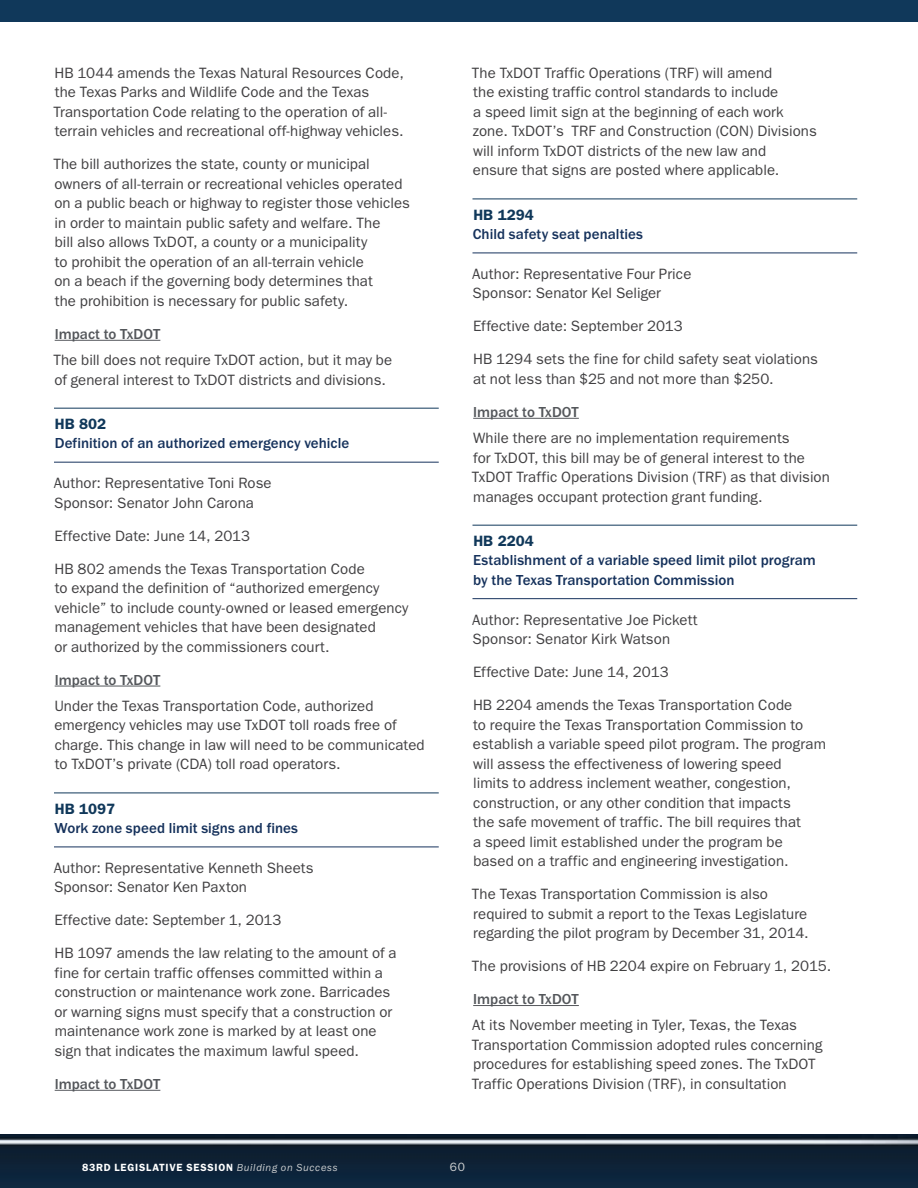
<style>
.page{position:relative;width:918px;height:1188px;background:#fff}
.page>*{position:absolute;margin:0;border:0;box-sizing:border-box;transform-origin:0 0}
.t1{font:15px/19.5px "ITC Franklin Gothic Std";letter-spacing:.005em;color:#414042}
.t2{font:500 15px/19.5px "ITC Franklin Gothic Std";color:#16325c}
.t3{font:500 15px "ITC Franklin Gothic Std";color:#54575b}
.t4{font:600 15px "ITC Franklin Gothic Std";color:#10385a}
.t5{font:12px "ITC Franklin Gothic Std";color:#cfd1d2}
.t6{font:600 10.5px "ITC Franklin Gothic Std";letter-spacing:.07em;color:#fff}
.s1{font-weight:400;font-style:italic;color:#cfd1d2}
</style>
<div class="page">
<div style="left:0;top:0;width:918px;height:22px;background:#10385a"></div>
<img style="left:0;top:1134px;width:918px;height:54px">
<hr style="left:55px;top:340px;width:105px;height:1px;background:#54575b">
<hr style="left:54px;top:408px;width:385px;height:1px;background:#10385a">
<hr style="left:54px;top:462px;width:385px;height:1px;background:#16325c">
<hr style="left:55px;top:686px;width:105px;height:1px;background:#54575b">
<hr style="left:54px;top:793px;width:385px;height:1px;background:#10385a">
<hr style="left:54px;top:847px;width:385px;height:1px;background:#16325c">
<hr style="left:55px;top:1090px;width:105px;height:1px;background:#54575b">
<hr style="left:472px;top:199px;width:385px;height:1px;background:#10385a">
<hr style="left:472px;top:253px;width:385px;height:1px;background:#16325c">
<hr style="left:473px;top:418px;width:106px;height:1px;background:#54575b">
<hr style="left:472px;top:525px;width:385px;height:1px;background:#10385a">
<hr style="left:472px;top:598px;width:385px;height:1px;background:#16325c">
<hr style="left:473px;top:1005px;width:106px;height:1px;background:#54575b">
<p class="t1" style="left:53px;top:63px;width:352px">HB 1044 amends the Texas Natural Resources Code, the Texas Parks and Wildlife Code and the Texas Transportation Code relating to the operation of all&shy;terrain vehicles and recreational off-highway vehicles.</p>
<p class="t1" style="left:53px;top:155px;width:358px">The bill authorizes the state, county or municipal owners of all-terrain or recreational vehicles operated on a public beach or highway to register those vehicles in order to maintain public safety and welfare. The<br>bill also allows TxDOT, a county or a municipality<br>to prohibit the operation of an all-terrain vehicle<br>on a beach if the governing body determines that<br>the prohibition is necessary for public safety.</p>
<p class="t3" style="left:55px;top:325px;width:89px">Impact to TxDOT</p>
<p class="t1" style="left:53px;top:350px;width:340px">The bill does not require TxDOT action, but it may be of general interest to TxDOT districts and divisions.</p>
<p class="t4" style="left:55px;top:415px;width:53px">HB 802</p>
<p class="t2" style="left:55px;top:434px;width:296px">Definition of an authorized emergency vehicle</p>
<p class="t1" style="left:54px;top:473px;width:219px">Author: Representative Toni Rose<br>Sponsor: Senator John Carona</p>
<p class="t1" style="left:55px;top:526px;width:197px">Effective Date: June 14, 2013</p>
<p class="t1" style="left:54px;top:559px;width:355px">HB 802 amends the Texas Transportation Code<br>to expand the definition of “authorized emergency vehicle” to include county-owned or leased emergency management vehicles that have been designated<br>or authorized by the commissioners court.</p>
<p class="t3" style="left:55px;top:671px;width:89px">Impact to TxDOT</p>
<p class="t1" style="left:54px;top:696px;width:372px">Under the Texas Transportation Code, authorized emergency vehicles may use TxDOT toll roads free of charge. This change in law will need to be communicated to TxDOT’s private (CDA) toll road operators.</p>
<p class="t4" style="left:55px;top:800px;width:62px">HB 1097</p>
<p class="t2" style="left:54px;top:818px;width:245px">Work zone speed limit signs and fines</p>
<p class="t1" style="left:54px;top:858px;width:261px">Author: Representative Kenneth Sheets<br>Sponsor: Senator Ken Paxton</p>
<p class="t1" style="left:55px;top:911px;width:229px">Effective date: September 1, 2013</p>
<p class="t1" style="left:54px;top:944px;width:344px">HB 1097 amends the law relating to the amount of a fine for certain traffic offenses committed within a construction or maintenance work zone. Barricades or warning signs must specify that a construction or maintenance work zone is marked by at least one sign that indicates the maximum lawful speed.</p>
<p class="t3" style="left:55px;top:1075px;width:89px">Impact to TxDOT</p>
<p class="t1" style="left:472px;top:63px;width:346px">The TxDOT Traffic Operations (TRF) will amend<br>the existing traffic control standards to include<br>a speed limit sign at the beginning of each work zone. TxDOT’s TRF and Construction (CON) Divisions will inform TxDOT districts of the new law and<br>ensure that signs are posted where applicable.</p>
<p class="t4" style="left:473px;top:206px;width:62px">HB 1294</p>
<p class="t2" style="left:473px;top:224px;width:172px">Child safety seat penalties</p>
<p class="t1" style="left:472px;top:264px;width:221px">Author: Representative Four Price<br>Sponsor: Senator Kel Seliger</p>
<p class="t1" style="left:473px;top:317px;width:211px">Effective date: September 2013</p>
<p class="t1" style="left:473px;top:350px;width:346px">HB 1294 sets the fine for child safety seat violations at not less than $25 and not more than $250.</p>
<p class="t3" style="left:473px;top:403px;width:89px">Impact to TxDOT</p>
<p class="t1" style="left:472px;top:428px;width:359px">While there are no implementation requirements<br>for TxDOT, this bill may be of general interest to the TxDOT Traffic Operations Division (TRF) as that division manages occupant protection grant funding.</p>
<p class="t4" style="left:473px;top:532px;width:62px">HB 2204</p>
<p class="t2" style="left:473px;top:551px;width:344px">Establishment of a variable speed limit pilot program by the Texas Transportation Commission</p>
<p class="t1" style="left:472px;top:610px;width:227px">Author: Representative Joe Pickett<br>Sponsor: Senator Kirk Watson</p>
<p class="t1" style="left:473px;top:662px;width:197px">Effective Date: June 14, 2013</p>
<p class="t1" style="left:473px;top:695px;width:355px">HB 2204 amends the Texas Transportation Code<br>to require the Texas Transportation Commission to establish a variable speed pilot program. The program will assess the effectiveness of lowering speed<br>limits to address inclement weather, congestion, construction, or any other condition that impacts<br>the safe movement of traffic. The bill requires that<br>a speed limit established under the program be based on a traffic and engineering investigation.</p>
<p class="t1" style="left:472px;top:884px;width:338px">The Texas Transportation Commission is also required to submit a report to the Texas Legislature regarding the pilot program by December 31, 2014.</p>
<p class="t1" style="left:472px;top:956px;width:361px">The provisions of HB 2204 expire on February 1, 2015.</p>
<p class="t3" style="left:473px;top:991px;width:89px">Impact to TxDOT</p>
<p class="t1" style="left:472px;top:1016px;width:352px">At its November meeting in Tyler, Texas, the Texas Transportation Commission adopted rules concerning procedures for establishing speed zones. The TxDOT Traffic Operations Division (TRF), in consultation</p>
<p class="t6" style="left:82px;top:1162px;width:257px">83RD LEGISLATIVE SESSION <span class="s1">Building on Success</span></p>
<p class="t5" style="left:450px;top:1160px;width:17px">60</p>
</div>
